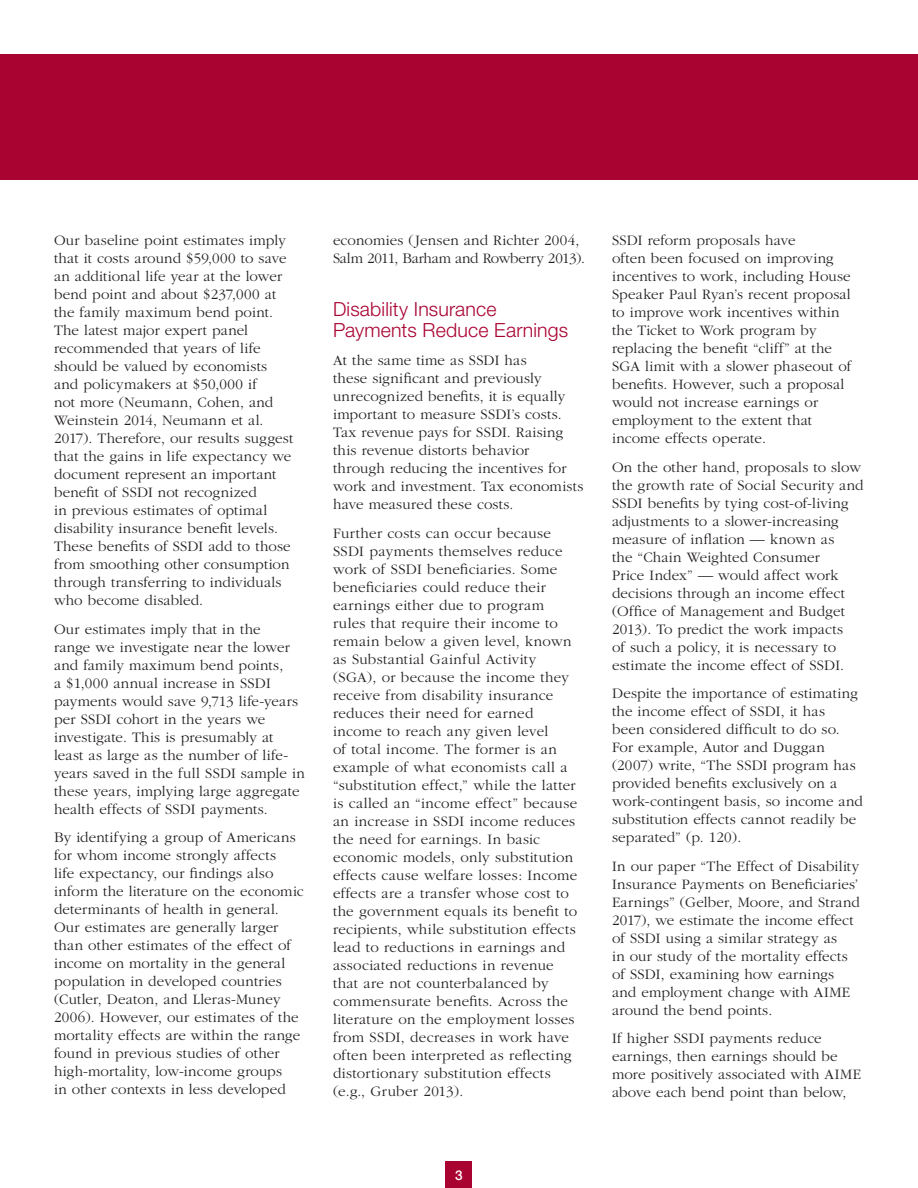
<style>
.page{position:relative;width:918px;height:1188px;background:#fff}
.page>*{position:absolute;margin:0;border:0;box-sizing:border-box;transform-origin:0 0}
.t1{font:300 19.5px/21px "Helvetica Neue";letter-spacing:.01em;color:#a90332}
.t2{font:300 15px/18px "Garamond";letter-spacing:.015em;color:#231f20}
.t3{font:500 13.5px "Helvetica Neue";color:#fff}
</style>
<div class="page">
<div style="left:0;top:54px;width:918px;height:126px;background:#a90332"></div>
<div style="left:446px;top:1161px;width:26px;height:27px;background:#a90332"></div>
<p class="t2" style="left:54px;top:232px;width:241px">Our baseline point estimates imply that it costs around $59,000 to save an additional life year at the lower bend point and about $237,000 at the family maximum bend point.<br>The latest major expert panel recommended that years of life should be valued by economists and policymakers at $50,000 if<br>not more (Neumann, Cohen, and<br>Weinstein 2014, Neumann et al.<br>2017). Therefore, our results suggest that the gains in life expectancy we document represent an important benefit of SSDI not recognized<br>in previous estimates of optimal disability insurance benefit levels.<br>These benefits of SSDI add to those from smoothing other consumption through transferring to individuals who become disabled.</p>
<p class="t2" style="left:54px;top:620px;width:252px">Our estimates imply that in the<br>range we investigate near the lower and family maximum bend points,<br>a $1,000 annual increase in SSDI payments would save 9,713 life-years per SSDI cohort in the years we investigate. This is presumably at least as large as the number of life&shy;years saved in the full SSDI sample in these years, implying large aggregate health effects of SSDI payments.</p>
<p class="t2" style="left:54px;top:829px;width:251px">By identifying a group of Americans for whom income strongly affects<br>life expectancy, our findings also inform the literature on the economic determinants of health in general.<br>Our estimates are generally larger than other estimates of the effect of income on mortality in the general population in developed countries (Cutler, Deaton, and Lleras-Muney 2006). However, our estimates of the mortality effects are within the range found in previous studies of other high-mortality, low-income groups<br>in other contexts in less developed</p>
<p class="t2" style="left:333px;top:232px;width:253px">economies (Jensen and Richter 2004,<br>Salm 2011, Barham and Rowberry 2013).</p>
<h1 class="t1" style="left:333px;top:298px;width:237px">Disability Insurance<br>Payments Reduce Earnings</h1>
<p class="t2" style="left:333px;top:352px;width:252px">At the same time as SSDI has<br>these significant and previously unrecognized benefits, it is equally important to measure SSDI’s costs.<br>Tax revenue pays for SSDI. Raising this revenue distorts behavior through reducing the incentives for work and investment. Tax economists have measured these costs.</p>
<p class="t2" style="left:333px;top:524px;width:246px">Further costs can occur because SSDI payments themselves reduce work of SSDI beneficiaries. Some beneficiaries could reduce their earnings either due to program rules that require their income to remain below a given level, known as Substantial Gainful Activity (SGA), or because the income they receive from disability insurance reduces their need for earned income to reach any given level<br>of total income. The former is an example of what economists call a “substitution effect,” while the latter is called an “income effect” because an increase in SSDI income reduces the need for earnings. In basic economic models, only substitution effects cause welfare losses: Income effects are a transfer whose cost to the government equals its benefit to recipients, while substitution effects lead to reductions in earnings and associated reductions in revenue that are not counterbalanced by commensurate benefits. Across the literature on the employment losses from SSDI, decreases in work have often been interpreted as reflecting distortionary substitution effects (e.g., Gruber 2013).</p>
<p class="t3" style="left:455px;top:1167px;width:9px">3</p>
<p class="t2" style="left:612px;top:232px;width:241px">SSDI reform proposals have<br>often been focused on improving incentives to work, including House<br>Speaker Paul Ryan’s recent proposal to improve work incentives within the Ticket to Work program by replacing the benefit “cliff” at the<br>SGA limit with a slower phaseout of benefits. However, such a proposal would not increase earnings or employment to the extent that income effects operate.</p>
<p class="t2" style="left:612px;top:458px;width:253px">On the other hand, proposals to slow the growth rate of Social Security and SSDI benefits by tying cost-of-living adjustments to a slower-increasing measure of inflation — known as<br>the “Chain Weighted Consumer<br>Price Index” — would affect work decisions through an income effect (Office of Management and Budget 2013). To predict the work impacts<br>of such a policy, it is necessary to estimate the income effect of SSDI.</p>
<p class="t2" style="left:612px;top:685px;width:252px">Despite the importance of estimating the income effect of SSDI, it has<br>been considered difficult to do so.<br>For example, Autor and Duggan (2007) write, “The SSDI program has provided benefits exclusively on a work-contingent basis, so income and substitution effects cannot readily be separated” (p. 120).</p>
<p class="t2" style="left:612px;top:857px;width:249px">In our paper “The Effect of Disability Insurance Payments on Beneficiaries’ Earnings” (Gelber, Moore, and Strand 2017), we estimate the income effect of SSDI using a similar strategy as<br>in our study of the mortality effects of SSDI, examining how earnings and employment change with AIME around the bend points.</p>
<p class="t2" style="left:612px;top:1030px;width:251px">If higher SSDI payments reduce earnings, then earnings should be more positively associated with AIME above each bend point than below,</p>
</div>
